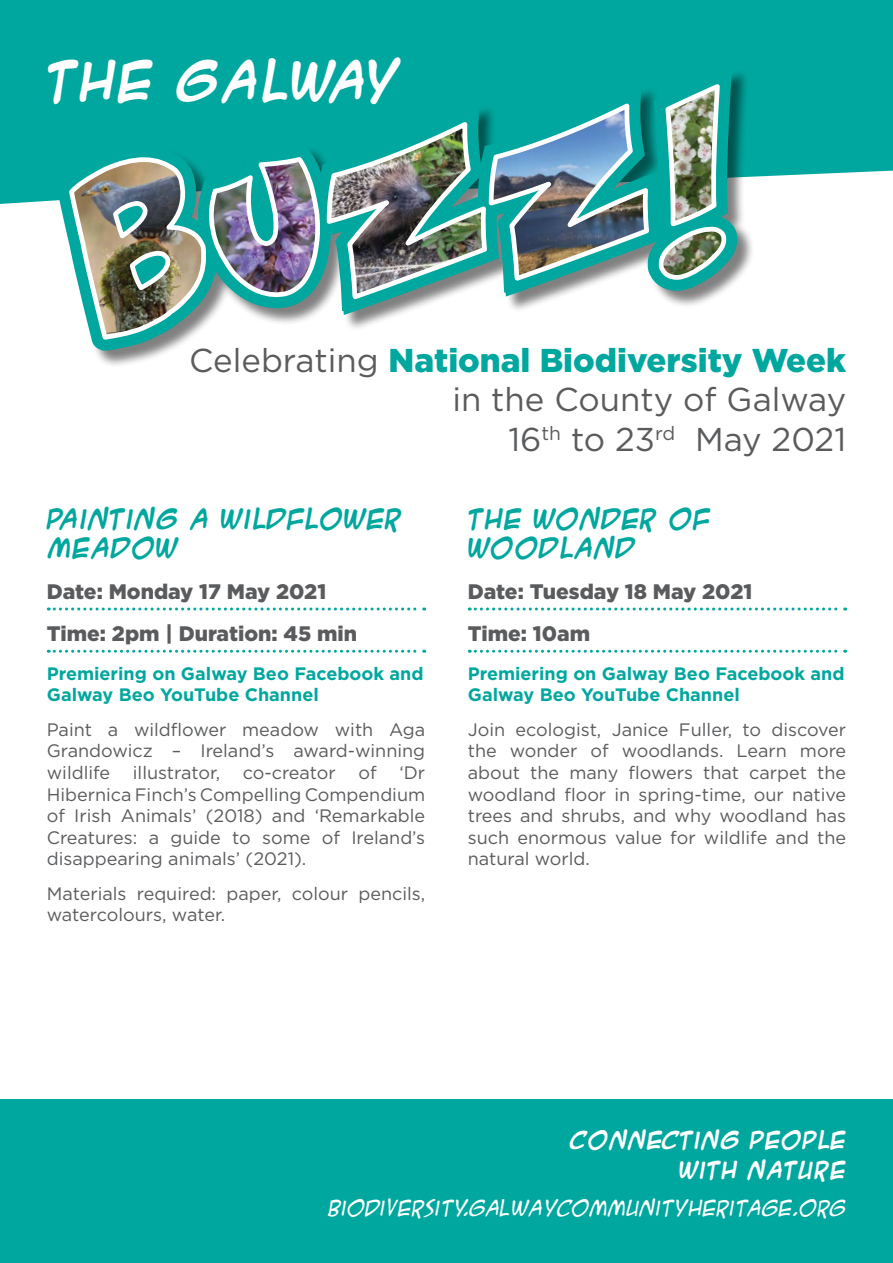
<style>
.page{position:relative;width:893px;height:1263px;background:#fff}
.page>*{position:absolute;margin:0;border:0;box-sizing:border-box;transform-origin:0 0}
.t1{font:700 47.55px "ACME Secret Agent";color:#fff}
.t2{font:33px/39.6px "Gotham";color:#5a5b5d;text-align:right}
.t3{font:700 24px/28.8px "ACME Secret Agent";color:#00a79e}
.t4{font:900 21px/42.2px "Gotham";color:#5a5b5d}
.t5{font:italic 21px "ACME Secret Agent";color:#fff}
.t6{font:700 21px/30px "ACME Secret Agent";color:#fff;text-align:right}
.t7{font:18px/21.6px "Gotham";color:#5a5b5d;text-align:justify}
.t8{font:700 18px/21.6px "Gotham";color:#00a79e}
.s1{font-weight:900;color:#00a79e}
</style>
<div class="page">
<div style="left:0;top:0;width:893px;height:204px;background:#00a79e"></div>
<div style="left:58px;top:68px;width:696px;height:300px;background:#000;opacity:.5"></div>
<svg style="left:57px;top:66px;width:681px;height:285px;fill:#00a79e"></svg>
<img style="left:66px;top:154px;width:252px;height:183px">
<img style="left:324px;top:79px;width:406px;height:224px">
<div style="left:0;top:1099px;width:893px;height:164px;background:#00a79e"></div>
<svg style="left:48px;top:607px;width:377px;height:3px"></svg>
<svg style="left:48px;top:650px;width:377px;height:3px"></svg>
<svg style="left:469px;top:607px;width:377px;height:3px"></svg>
<svg style="left:469px;top:650px;width:377px;height:3px"></svg>
<h1 class="t1" style="left:46px;top:42px;width:356px">THE GALWAY</h1>
<h2 class="t2" style="left:189px;top:339px;width:658px">Celebrating <span class="s1">National Biodiversity Week </span>in the County of Galway<br>16<sup>th</sup> to 23<sup>rd</sup> May 2021</h2>
<h3 class="t3" style="left:47px;top:504px;width:357px">PAINTING A WILDFLOWER<br>MEADOW</h3>
<p class="t4" style="left:47px;top:570px;width:312px">Date: Monday 17 May 2021<br>Time: 2pm | Duration: 45 min</p>
<p class="t8" style="left:47px;top:662px;width:378px">Premiering on Galway Beo Facebook and<br>Galway Beo YouTube Channel</p>
<p class="t7" style="left:47px;top:718px;width:380px">Paint a wildflower meadow with Aga Grandowicz – Ireland’s award-winning wildlife</p>
<p class="t7" style="left:133px;top:761px;width:89px">illustrator,</p>
<p class="t7" style="left:243px;top:761px;width:95px">co-creator</p>
<p class="t7" style="left:359px;top:761px;width:20px">of</p>
<p class="t7" style="left:47px;top:761px;width:380px;text-indent:353px">‘Dr Hibernica Finch’s Compelling Compendium of Irish Animals’ (2018) and ‘Remarkable Creatures: a guide to some of Ireland’s disappearing animals’ (2021).</p>
<p class="t7" style="left:47px;top:882px;width:380px">Materials required: paper, colour pencils, watercolours, water.</p>
<h3 class="t3" style="left:468px;top:504px;width:244px">THE WONDER OF<br>WOODLAND</h3>
<p class="t4" style="left:468px;top:570px;width:286px">Date: Tuesday 18 May 2021<br>Time: 10am</p>
<p class="t8" style="left:468px;top:662px;width:378px">Premiering on Galway Beo Facebook and<br>Galway Beo YouTube Channel</p>
<p class="t7" style="left:468px;top:718px;width:380px">Join ecologist, Janice Fuller, to discover the wonder of woodlands. Learn more about the many flowers that carpet the woodland floor in spring-time, our native trees and shrubs, and why woodland has such enormous value for wildlife and the natural world.</p>
<p class="t6" style="left:571px;top:1124px;width:277px">CONNECTING PEOPLE<br>WITH NATURE</p>
<p class="t5" style="left:329px;top:1192px;width:519px">BIODIVERSITY.GALWAYCOMMUNITYHERITAGE.ORG</p>
</div>
